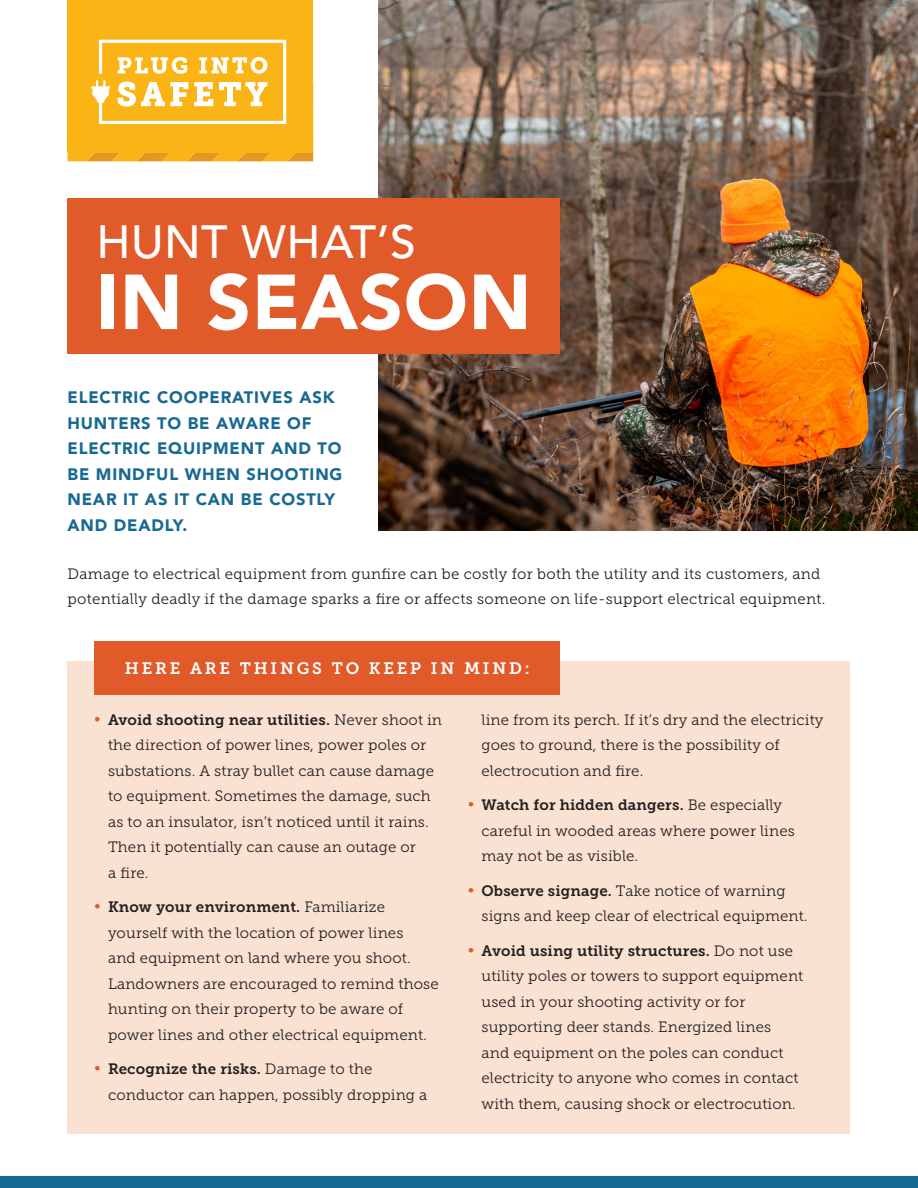
<style>
.page{position:relative;width:918px;height:1188px;background:#fff}
.page>*{position:absolute;margin:0;border:0;box-sizing:border-box;transform-origin:0 0}
.t1{font:900 76.95px "Avenir LT Std";letter-spacing:.01em;color:#fff}
.t2{font:500 46.2px "Avenir LT Std";letter-spacing:.01em;color:#fff}
.Orange_Bullets{font:900 16.5px/25.5px "Avenir LT Std";letter-spacing:.05em;color:#186992}
.Orange_Bullets-2{font:16.5px "Museo Slab 700";letter-spacing:.17em;color:#fff}
.Orange_Bullets-3{font:15px/25.5px "Museo Slab 300";letter-spacing:.01em;color:#231f20}
.s1{font-family:"Qanelas";font-weight:700;font-size:16.5px;color:#e15a29}
.s2{font-family:"Museo Slab 700"}
</style>
<div class="page">
<img style="left:378px;top:0;width:540px;height:531px">
<div style="left:0;top:1176px;width:918px;height:12px;background:#186992"></div>
<div style="left:68px;top:662px;width:782px;height:472px;background:#fae2d2"></div>
<div style="left:68px;top:0;width:245px;height:153px;background:#fbb416"></div>
<svg style="left:67px;top:40px;width:246px;height:121px"></svg>
<div style="left:68px;top:198px;width:492px;height:156px;background:#e15a29"></div>
<div style="left:94px;top:641px;width:466px;height:54px;background:#e15a29"></div>
<p class="t2" style="left:96px;top:215px;width:321px">HUNT WHAT’S</p>
<p class="t1" style="left:96px;top:256px;width:436px">IN SEASON</p>
<p class="Orange_Bullets" style="left:68px;top:385px;width:276px">ELECTRIC COOPERATIVES ASK<br>HUNTERS TO BE AWARE OF<br>ELECTRIC EQUIPMENT AND TO<br>BE MINDFUL WHEN SHOOTING<br>NEAR IT AS IT CAN BE COSTLY<br>AND DEADLY.</p>
<p class="Orange_Bullets-3" style="left:68px;top:561px;width:759px">Damage to electrical equipment from gunfire can be costly for both the utility and its customers, and potentially deadly if the damage sparks a fire or affects someone on life-support electrical equipment.</p>
<p class="Orange_Bullets-2" style="left:125px;top:659px;width:406px">HERE ARE THINGS TO KEEP IN MIND:</p>
<p class="Orange_Bullets-3" style="left:108px;top:707px;width:336px;text-indent:-14px"><span class="s1">•</span> <span class="s2">Avoid shooting near utilities.</span> Never shoot in the direction of power lines, power poles or substations. A stray bullet can cause damage to equipment. Sometimes the damage, such as to an insulator, isn’t noticed until it rains.<br>Then it potentially can cause an outage or<br>a fire.</p>
<p class="Orange_Bullets-3" style="left:108px;top:894px;width:332px;text-indent:-14px"><span class="s1">•</span> <span class="s2">Know your environment.</span> Familiarize yourself with the location of power lines<br>and equipment on land where you shoot.<br>Landowners are encouraged to remind those hunting on their property to be aware of power lines and other electrical equipment.</p>
<p class="Orange_Bullets-3" style="left:108px;top:1056px;width:321px;text-indent:-14px"><span class="s1">•</span> <span class="s2">Recognize the risks.</span> Damage to the conductor can happen, possibly dropping a</p>
<p class="Orange_Bullets-3" style="left:482px;top:707px;width:344px">line from its perch. If it’s dry and the electricity goes to ground, there is the possibility of electrocution and fire.</p>
<p class="Orange_Bullets-3" style="left:482px;top:792px;width:315px;text-indent:-14px"><span class="s1">•</span> <span class="s2">Watch for hidden dangers.</span> Be especially careful in wooded areas where power lines may not be as visible.</p>
<p class="Orange_Bullets-3" style="left:482px;top:878px;width:328px;text-indent:-14px"><span class="s1">•</span> <span class="s2">Observe signage.</span> Take notice of warning signs and keep clear of electrical equipment.</p>
<p class="Orange_Bullets-3" style="left:482px;top:938px;width:323px;text-indent:-14px"><span class="s1">•</span> <span class="s2">Avoid using utility structures.</span> Do not use utility poles or towers to support equipment used in your shooting activity or for supporting deer stands. Energized lines<br>and equipment on the poles can conduct electricity to anyone who comes in contact with them, causing shock or electrocution.</p>
</div>
